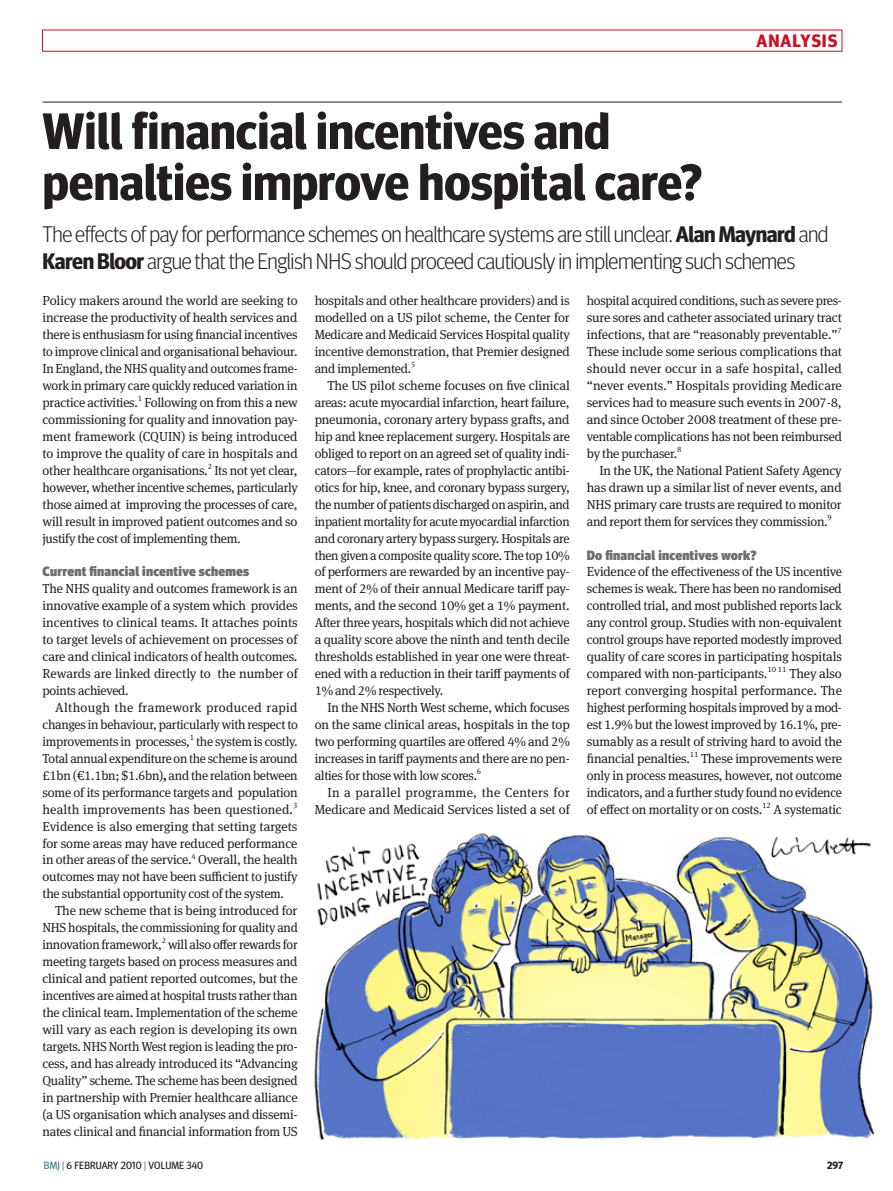
<style>
.page{position:relative;width:893px;height:1191px;background:#fff}
.page>*{position:absolute;margin:0;border:0;box-sizing:border-box;transform-origin:0 0}
._02_head_28_bold{font:700 51px/51px "Meta Headline OT";color:#231f20}
._02_intro_15{font:300 22.5px/27px "Meta Headline OT";letter-spacing:-.02em;color:#231f20}
.t1{font:700 18px "Meta Headline OT";letter-spacing:.06em;color:#c41324}
._05_crosshead{font:900 13.5px "Meta Headline OT";letter-spacing:.015em;color:#6c6d70}
._03_body_indent{font:13.05px/17px "Meta Serif Pro";letter-spacing:-.02em;color:#231f20;text-align:justify}
._03_body{font:13.05px/17px "Meta Serif Pro";letter-spacing:-.02em;color:#231f20;text-align:justify}
._03_body_indent-2{font:13.05px/17px "Meta Serif Pro";color:#231f20;text-align:right}
.t2{font:10.5px "Meta Headline OT";letter-spacing:.01em;color:#231f20}
.t3{font:700 10.5px "Meta Headline OT";color:#231f20}
._03_body-2{font:7.8px "Meta Serif Pro";color:#231f20}
._03_body_indent-3{font:7.8px "Meta Serif Pro";color:#231f20}
.s1{font-weight:700}
.s2{color:#3c7b93}
.s3{font-weight:300}
</style>
<div class="page">
<hr style="left:43px;top:102px;width:799px;height:1px;background:#231f20">
<img style="left:314px;top:833px;width:561px;height:306px">
<p class="t1" style="left:756px;top:30px;width:83px">ANALYSIS</p>
<p class="_02_head_28_bold" style="left:43px;top:105px;width:661px">Will financial incentives and penalties improve hospital care?</p>
<p class="_02_intro_15" style="left:43px;top:220px;width:788px">The effects of pay for performance schemes on healthcare systems are still unclear. <span class="s1">Alan Maynard</span> and<br><span class="s1">Karen Bloor</span> argue that the English NHS should proceed cautiously in implementing such schemes</p>
<p class="_03_body" style="left:43px;top:292px;width:257px">Policy makers around the world are seeking to increase the productivity of health services and there is enthusiasm for using financial incentives to improve clinical and organisational behaviour.<br>In England, the NHS quality and outcomes frame&shy;work in primary care quickly reduced variation in practice activities.</p>
<p class="_03_body-2" style="left:138px;top:393px;width:6px">1</p>
<p class="_03_body" style="left:43px;top:393px;width:257px;text-indent:102px">Following on from this a new commissioning for quality and innovation pay&shy;ment framework (CQUIN) is being introduced to improve the quality of care in hospitals and other healthcare organisations.</p>
<p class="_03_body-2" style="left:208px;top:460px;width:6px">2</p>
<p class="_03_body" style="left:43px;top:461px;width:257px;text-indent:172px">Its not yet clear, however, whether incentive schemes, particularly those aimed at improving the processes of care, will result in improved patient outcomes and so justify the cost of implementing them.</p>
<p class="_05_crosshead" style="left:43px;top:563px;width:208px">Current financial incentive schemes</p>
<p class="_03_body" style="left:43px;top:579px;width:257px">The NHS quality and outcomes framework is an innovative example of a system which provides incentives to clinical teams. It attaches points to target levels of achievement on processes of care and clinical indicators of health outcomes.<br>Rewards are linked directly to the number of points achieved.</p>
<p class="_03_body_indent" style="left:43px;top:698px;width:257px;text-indent:13px">Although the framework produced rapid changes in behaviour, particularly with respect to improvements in processes,</p>
<p class="_03_body_indent-3" style="left:190px;top:731px;width:6px">1</p>
<p class="_03_body_indent" style="left:43px;top:732px;width:257px;text-indent:154px">the system is costly.<br>Total annual expenditure on the scheme is around £1bn (€1.1bn; $1.6bn)<span class="s1">,</span> and the relation between some of its performance targets and population health improvements has been questioned.<sup>3<br></sup>Evidence is also emerging that setting targets for some areas may have reduced performance in other areas of the service.</p>
<p class="_03_body_indent-3" style="left:191px;top:850px;width:6px">4</p>
<p class="_03_body_indent" style="left:43px;top:850px;width:257px;text-indent:156px">Overall, the health outcomes may not have been sufficient to justify the substantial opportunity cost of the system.</p>
<p class="_03_body_indent" style="left:43px;top:901px;width:257px;text-indent:13px">The new scheme that is being introduced for NHS hospitals, the commissioning for quality and innovation framework,</p>
<p class="_03_body_indent-3" style="left:162px;top:935px;width:6px">2</p>
<p class="_03_body_indent" style="left:43px;top:935px;width:257px;text-indent:126px">will also offer rewards for meeting targets based on process measures and clinical and patient reported outcomes, but the incentives are aimed at hospital trusts rather than the clinical team. Implementation of the scheme will vary as each region is developing its own targets. NHS North West region is leading the pro&shy;cess, and has already introduced its “Advancing Quality” scheme. The scheme has been designed in partnership with Premier healthcare alliance (a US organisation which analyses and dissemi&shy;nates clinical and financial information from US</p>
<p class="_03_body_indent" style="left:315px;top:292px;width:257px">hospitals and other healthcare providers) and is modelled on a US pilot scheme, the Center for Medicare and Medicaid Services Hospital quality incentive demonstration, that Premier designed and implemented.<sup>5</sup></p>
<p class="_03_body_indent" style="left:315px;top:376px;width:257px;text-indent:13px">The US pilot scheme focuses on five clinical areas: acute myocardial infarction, heart failure, pneumonia, coronary artery bypass grafts, and hip and knee replacement surgery. Hospitals are obliged to report on an agreed set of quality indi&shy;cators—for example, rates of prophylactic antibi&shy;otics for hip, knee, and coronary bypass surgery, the number of patients discharged on aspirin, and inpatient mortality for acute myocardial infarction and coronary artery bypass surgery. Hospitals are then given a composite quality score. The top 10% of performers are rewarded by an incentive pay&shy;ment of 2% of their annual Medicare tariff pay&shy;ments, and the second 10% get a 1% payment.<br>After three years, hospitals which did not achieve a quality score above the ninth and tenth decile thresholds established in year one were threat&shy;ened with a reduction in their tariff payments of 1% and 2% respectively.</p>
<p class="_03_body_indent" style="left:315px;top:698px;width:257px;text-indent:13px">In the NHS North West scheme, which focuses on the same clinical areas, hospitals in the top two performing quartiles are offered 4% and 2% increases in tariff payments and there are no pen&shy;alties for those with low scores.</p>
<p class="_03_body_indent-3" style="left:477px;top:765px;width:6px">6</p>
<p class="_03_body_indent-2" style="left:315px;top:783px;width:257px">In a parallel programme, the Centers for<br>Medicare and Medicaid Services listed a set of</p>
<p class="_03_body_indent" style="left:587px;top:292px;width:257px">hospital acquired conditions, such as severe pres&shy;sure sores and catheter associated urinary tract infections, that are “reasonably preventable.”<sup>7<br></sup>These include some serious complications that should never occur in a safe hospital, called “never events.” Hospitals providing Medicare services had to measure such events in 2007-8, and since October 2008 treatment of these pre&shy;ventable complications has not been reimbursed by the purchaser.</p>
<p class="_03_body_indent-3" style="left:677px;top:443px;width:6px">8</p>
<p class="_03_body_indent" style="left:587px;top:461px;width:257px;text-indent:13px">In the UK, the National Patient Safety Agency has drawn up a similar list of never events, and NHS primary care trusts are required to monitor and report them for services they commission.<sup>9</sup></p>
<p class="_05_crosshead" style="left:587px;top:546px;width:171px">Do financial incentives work?</p>
<p class="_03_body" style="left:587px;top:563px;width:257px">Evidence of the effectiveness of the US incentive schemes is weak. There has been no randomised controlled trial, and most published reports lack any control group. Studies with non-equivalent control groups have reported modestly improved quality of care scores in participating hospitals compared with non-participants.</p>
<p class="_03_body-2" style="left:767px;top:664px;width:21px">10 11</p>
<p class="_03_body" style="left:587px;top:664px;width:257px;text-indent:203px">They also report converging hospital performance. The highest performing hospitals improved by a mod&shy;est 1.9% but the lowest improved by 16.1%, pre&shy;sumably as a result of striving hard to avoid the financial penalties.<sup>11</sup> These improvements were only in process measures, however, not outcome indicators, and a further study found no evidence of effect on mortality or on costs.<sup>12</sup> A systematic</p>
<p class="t2" style="left:44px;top:1159px;width:161px"><span class="s2">BMJ</span> <span class="s3">|</span> 6 FEBRUARY 2010 <span class="s3">|</span> VOLUME 340</p>
<p class="t3" style="left:827px;top:1159px;width:18px">297</p>
</div>
